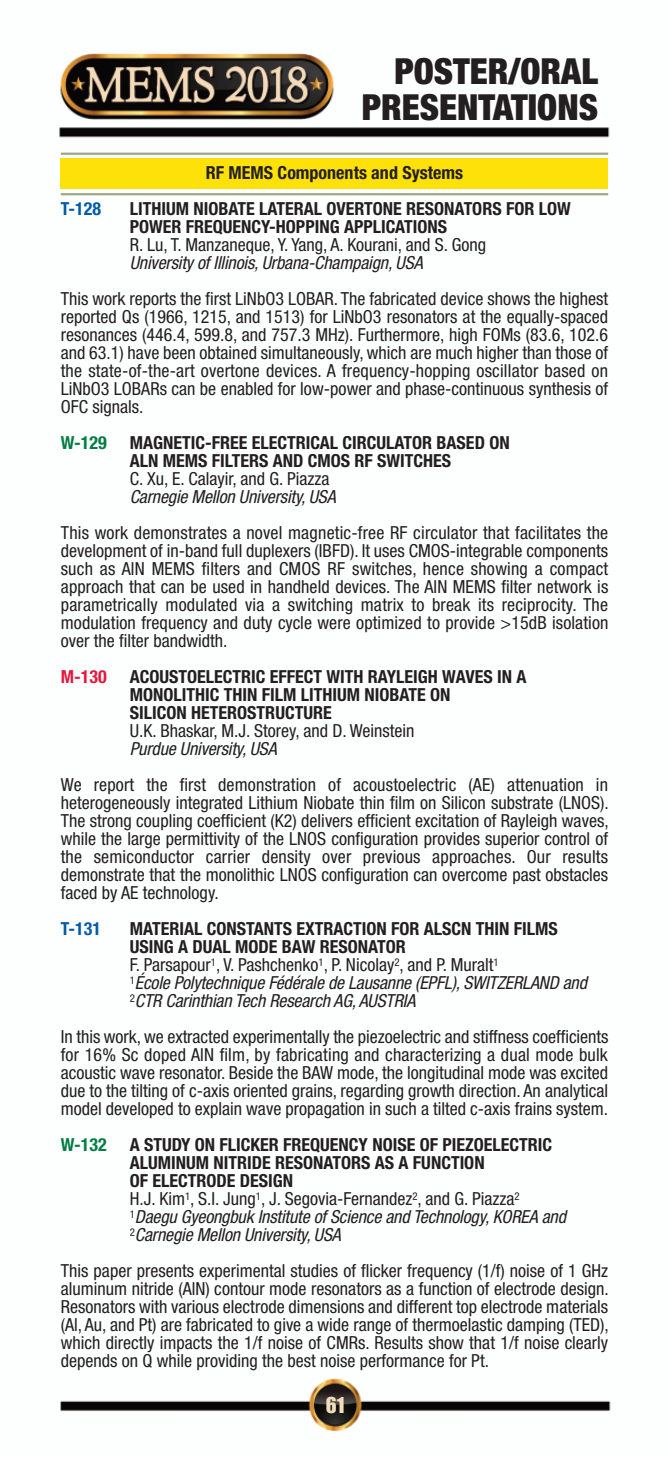
<style>
.page{position:relative;width:669px;height:1458px;background:#fff}
.page>*{position:absolute;margin:0;border:0;box-sizing:border-box;transform-origin:0 0}
.t1{font:900 condensed 36px/36px "Helvetica Neue LT Pro";color:#231f20;text-align:right}
.t2{font:20.25px "Impact";color:#f1dcbb}
.t3{font:condensed 18px/18px "Helvetica Neue LT Pro";color:#231f20;text-align:justify}
.t4{font:700 condensed 18px/18px "Helvetica Neue LT Pro";color:#231f20}
.t5{font:italic condensed 18px/18px "Helvetica Neue LT Pro";letter-spacing:-.01em;color:#231f20}
.t6{font:700 condensed 18px "Helvetica Neue LT Pro";color:#015ba9}
.t7{font:700 condensed 18px "Helvetica Neue LT Pro";color:#007d43}
.t8{font:700 condensed 18px "Helvetica Neue LT Pro";color:#e4183e}
.s1{font-weight:700;font-style:normal}
.s2{font-style:normal}
.s3{font-weight:400}
.s4{font-weight:400;font-style:italic}
</style>
<div class="page">
<img style="left:59px;top:53px;width:552px;height:1379px">
<hr style="left:61px;top:153px;width:546px;height:2px;background:#a1a784">
<hr style="left:61px;top:193px;width:546px;height:2px;background:#a1a784">
<div style="left:61px;top:159px;width:547px;height:30px;background:#ffe10a"></div>
<h1 class="t1" style="left:361px;top:56px;width:237px">POSTER/ORAL<br>PRESENTATIONS</h1>
<p class="t4" style="left:206px;top:166px;width:258px">RF MEMS Components and Systems</p>
<p class="t6" style="left:61px;top:203px;width:42px">T-128</p>
<p class="t4" style="left:130px;top:202px;width:442px">LITHIUM NIOBATE LATERAL OVERTONE RESONATORS FOR LOW<br>POWER FREQUENCY-HOPPING APPLICATIONS</p>
<p class="t3" style="left:130px;top:238px;width:357px">R. Lu, T. Manzaneque, Y. Yang, A. Kourani, and S. Gong</p>
<p class="t5" style="left:130px;top:256px;width:294px">University of Illinois, Urbana-Champaign, USA</p>
<p class="t3" style="left:61px;top:292px;width:548px">This work reports the first LiNbO3 LOBAR. The fabricated device shows the highest reported Qs (1966, 1215, and 1513) for LiNbO3 resonators at the equally-spaced resonances (446.4, 599.8, and 757.3 MHz). Furthermore, high FOMs (83.6, 102.6 and 63.1) have been obtained simultaneously, which are much higher than those of the state-of-the-art overtone devices. A frequency-hopping oscillator based on LiNbO3 LOBARs can be enabled for low-power and phase-continuous synthesis of OFC signals.</p>
<p class="t7" style="left:61px;top:437px;width:47px">W-129</p>
<p class="t4" style="left:130px;top:436px;width:381px">MAGNETIC-FREE ELECTRICAL CIRCULATOR BASED ON<br>ALN MEMS FILTERS AND CMOS RF SWITCHES</p>
<p class="t3" style="left:130px;top:472px;width:201px">C. Xu, E. Calayir, and G. Piazza</p>
<p class="t5" style="left:130px;top:490px;width:207px">Carnegie Mellon University, USA</p>
<p class="t3" style="left:61px;top:526px;width:549px">This work demonstrates a novel magnetic-free RF circulator that facilitates the development of in-band full duplexers (IBFD). It uses CMOS-integrable components such as AlN MEMS filters and CMOS RF switches, hence showing a compact approach that can be used in handheld devices. The AlN MEMS filter network is parametrically modulated via a switching matrix to break its reciprocity. The modulation frequency and duty cycle were optimized to provide &gt;15dB isolation over the filter bandwidth.</p>
<p class="t8" style="left:61px;top:671px;width:47px">M-130</p>
<p class="t4" style="left:130px;top:670px;width:398px">ACOUSTOELECTRIC EFFECT WITH RAYLEIGH WAVES IN A<br>MONOLITHIC THIN FILM LITHIUM NIOBATE ON<br>SILICON HETEROSTRUCTURE</p>
<p class="t3" style="left:130px;top:724px;width:286px">U.K. Bhaskar, M.J. Storey, and D. Weinstein</p>
<p class="t5" style="left:130px;top:742px;width:148px">Purdue University, USA</p>
<p class="t3" style="left:61px;top:778px;width:549px">We report the first demonstration of acoustoelectric (AE) attenuation in heterogeneously integrated Lithium Niobate thin film on Silicon substrate (LNOS).<br>The strong coupling coefficient (K2) delivers efficient excitation of Rayleigh waves, while the large permittivity of the LNOS configuration provides superior control of the semiconductor carrier density over previous approaches. Our results demonstrate that the monolithic LNOS configuration can overcome past obstacles faced by AE technology.</p>
<p class="t6" style="left:61px;top:923px;width:42px">T-131</p>
<p class="t5" style="left:130px;top:922px;width:458px"><span class="s1">MATERIAL CONSTANTS EXTRACTION FOR ALSCN THIN FILMS USING A DUAL MODE BAW RESONATOR<br></span><span class="s2">F. Parsapour</span><sup>1</sup><span class="s2">, V. Pashchenko</span><sup>1</sup><span class="s2">, P. Nicolay</span><sup>2</sup><span class="s2">, and P. Muralt</span><sup>1<br>1</sup>École Polytechnique Fédérale de Lausanne (EPFL), SWITZERLAND and <sup>2</sup>CTR Carinthian Tech Research AG, AUSTRIA</p>
<p class="t3" style="left:61px;top:1030px;width:549px">In this work, we extracted experimentally the piezoelectric and stiffness coefficients for 16% Sc doped AlN film, by fabricating and characterizing a dual mode bulk acoustic wave resonator. Beside the BAW mode, the longitudinal mode was excited due to the tilting of c-axis oriented grains, regarding growth direction. An analytical model developed to explain wave propagation in such a tilted c-axis frains system.</p>
<p class="t7" style="left:61px;top:1139px;width:47px">W-132</p>
<p class="t4" style="left:130px;top:1138px;width:437px">A STUDY ON FLICKER FREQUENCY NOISE OF PIEZOELECTRIC ALUMINUM NITRIDE RESONATORS AS A FUNCTION<br>OF ELECTRODE DESIGN<br><span class="s3">H.J. Kim</span><sup>1</sup><span class="s3">, S.I. Jung</span><sup>1</sup><span class="s3">, J. Segovia-Fernandez</span><sup>2</sup><span class="s3">, and G. Piazza</span><sup>2<br>1</sup><span class="s4">Daegu Gyeongbuk Institute of Science and Technology, KOREA and </span><sup>2</sup><span class="s4">Carnegie Mellon University, USA</span></p>
<p class="t3" style="left:61px;top:1264px;width:549px">This paper presents experimental studies of flicker frequency (1/f) noise of 1 GHz aluminum nitride (AlN) contour mode resonators as a function of electrode design.<br>Resonators with various electrode dimensions and different top electrode materials (Al, Au, and Pt) are fabricated to give a wide range of thermoelastic damping (TED), which directly impacts the 1/f noise of CMRs. Results show that 1/f noise clearly depends on Q while providing the best noise performance for Pt.</p>
<p class="t2" style="left:326px;top:1394px;width:20px">61</p>
</div>
